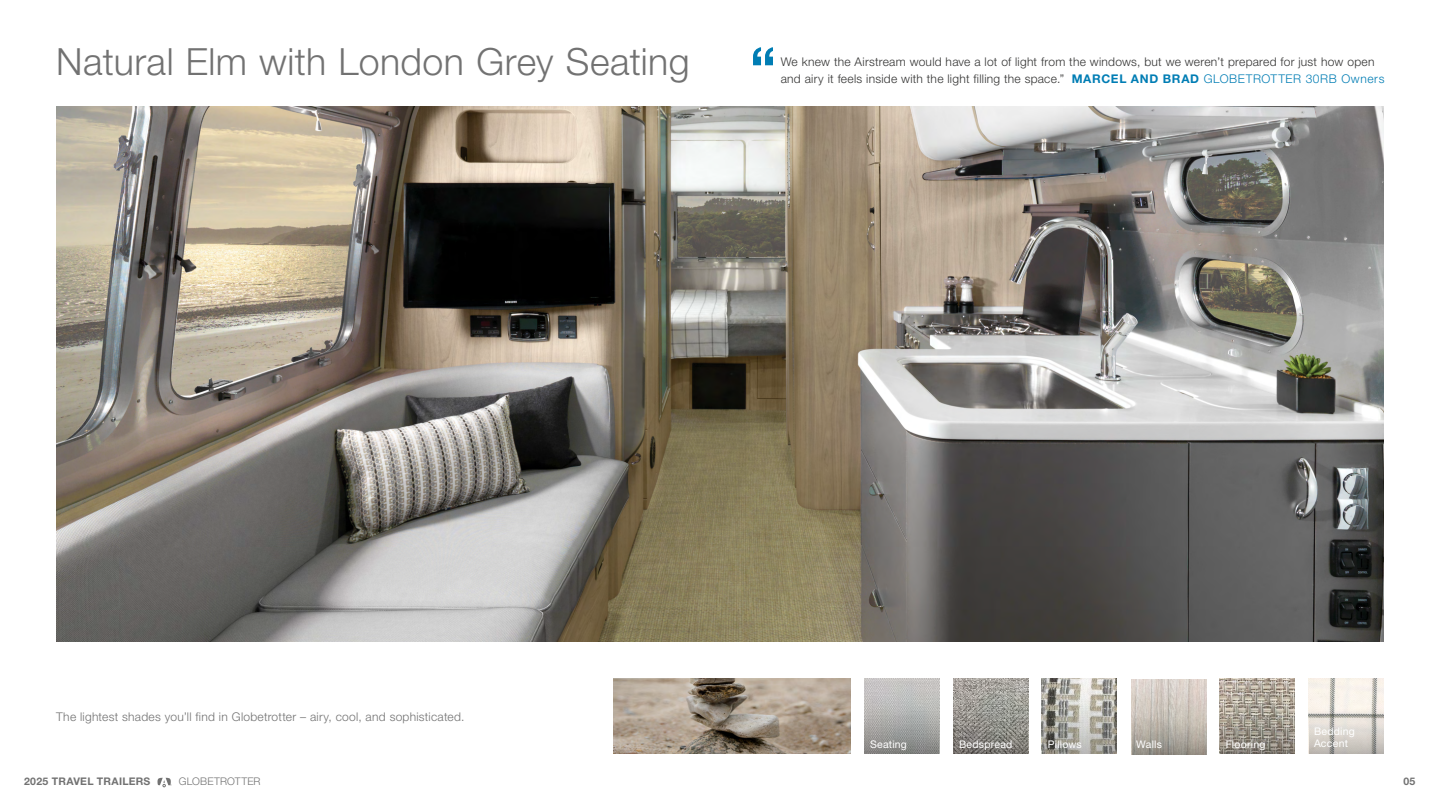
<style>
.page{position:relative;width:1440px;height:810px;background:#fff}
.page>*{position:absolute;margin:0;border:0;box-sizing:border-box;transform-origin:0 0}
.t1{font:700 56.25px "Helvetica Neue LT Std";color:#007db4}
.t2{font:300 37.5px "Helvetica Neue LT Std";letter-spacing:.01em;color:#727272}
.t3{font:300 12px "Helvetica Neue LT Std";letter-spacing:.02em;color:#343433}
.t4{font:300 12px "Helvetica Neue LT Std";letter-spacing:.02em;color:#727272}
.t5{font:10.5px/12.6px "Helvetica Neue LT Std";letter-spacing:.02em;color:#fff}
.t6{font:700 10.5px "Helvetica Neue LT Std";letter-spacing:.03em;color:#727272}
.t7{font:300 10.5px "Helvetica Neue LT Std";letter-spacing:.02em;color:#727272}
.s1{font-weight:700;color:#007db4}
.s2{color:#007db4}
</style>
<div class="page">
<img style="left:56px;top:106px;width:1328px;height:535px">
<svg style="left:158px;top:778px;width:14px;height:9px"></svg>
<img style="left:953px;top:679px;width:75px;height:25px">
<svg style="left:953px;top:704px;width:75px;height:50px;background:#8a8883"></svg>
<img style="left:864px;top:679px;width:75px;height:25px">
<svg style="left:864px;top:704px;width:75px;height:50px;background:#a0a19f"></svg>
<img style="left:1042px;top:679px;width:75px;height:7px">
<svg style="left:1042px;top:686px;width:75px;height:68px;background:#a6a49c"></svg>
<img style="left:1220px;top:679px;width:75px;height:25px">
<svg style="left:1220px;top:704px;width:75px;height:50px;background:#9a9388"></svg>
<img style="left:1309px;top:679px;width:75px;height:25px">
<svg style="left:1309px;top:704px;width:75px;height:50px;background:#d1ccc6"></svg>
<img style="left:614px;top:679px;width:236px;height:75px">
<img style="left:1132px;top:680px;width:75px;height:32px">
<svg style="left:1132px;top:712px;width:75px;height:43px;background:#b1aaa1"></svg>
<h2 class="t2" style="left:56px;top:39px;width:635px">Natural Elm with London Grey Seating</h2>
<h1 class="t1" style="left:750px;top:33px;width:28px">“</h1>
<p class="t3" style="left:781px;top:54px;width:595px">We knew the Airstream would have a lot of light from the windows, but we weren’t prepared for just how open</p>
<p class="t3" style="left:781px;top:71px;width:605px">and airy it feels inside with the light filling the space.” <span class="s1">MARCEL AND BRAD</span> <span class="s2">GLOBETROTTER 30RB Owners</span></p>
<p class="t4" style="left:56px;top:709px;width:410px">The lightest shades you’ll find in Globetrotter – airy, cool, and sophisticated.</p>
<p class="t6" style="left:24px;top:775px;width:128px">2025 TRAVEL TRAILERS</p>
<p class="t7" style="left:179px;top:775px;width:83px">GLOBETROTTER</p>
<p class="t5" style="left:870px;top:737px;width:38px">Seating</p>
<p class="t5" style="left:959px;top:737px;width:55px">Bedspread</p>
<p class="t5" style="left:1048px;top:737px;width:35px">Pillows</p>
<p class="t5" style="left:1226px;top:737px;width:41px">Flooring</p>
<p class="t5" style="left:1136px;top:738px;width:27px">Walls</p>
<p class="t5" style="left:1314px;top:724px;width:42px">Bedding<br>Accent</p>
<p class="t6" style="left:1403px;top:775px;width:14px">05</p>
</div>
